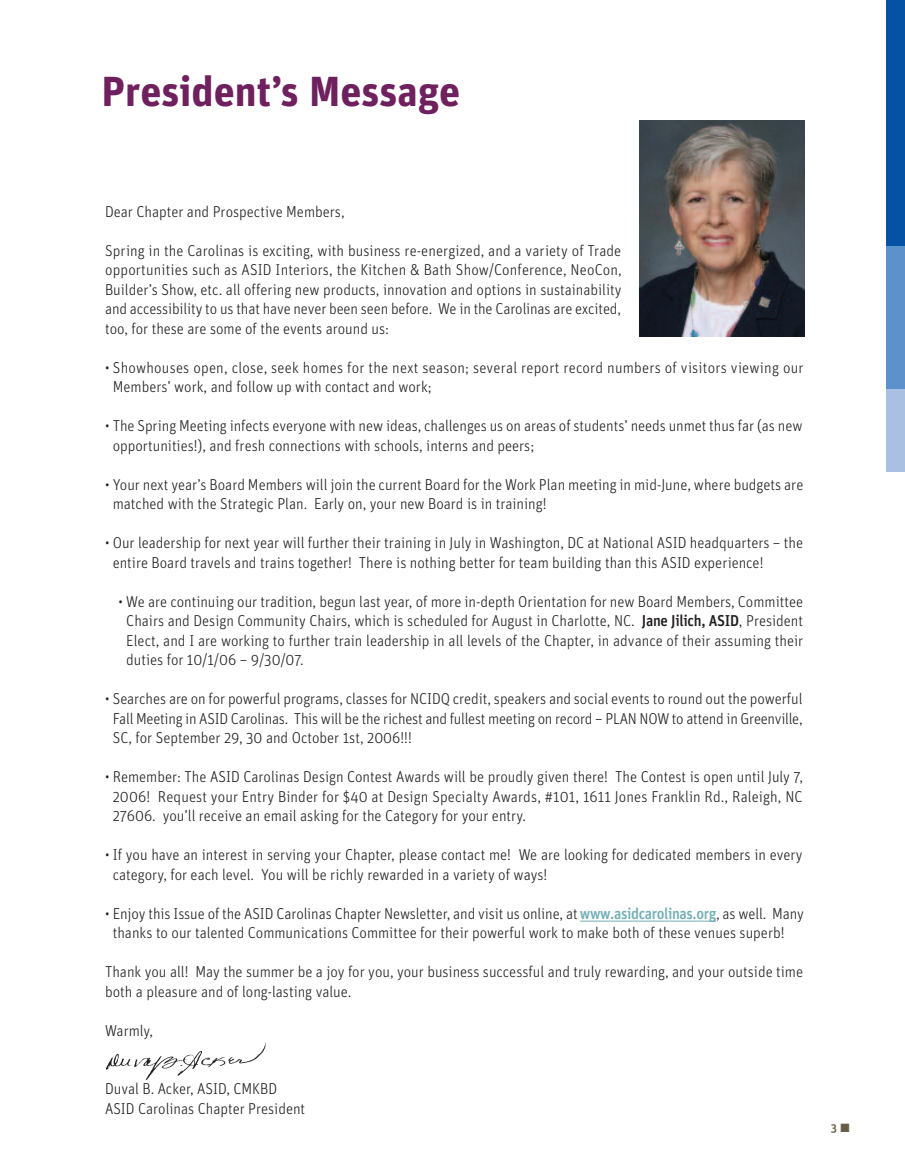
<style>
.page{position:relative;width:905px;height:1175px;background:#fff}
.page>*{position:absolute;margin:0;border:0;box-sizing:border-box;transform-origin:0 0}
.t1{font:700 42px "Unit";color:#6f205e}
.t2{font:300 15.75px/19.5px "Unit";color:#231f20;scale:.95 1}
.t3{font:500 12px "Unit";color:#685d49}
.s1{font-weight:500}
.s2{font-weight:500;color:#72aeb6}
</style>
<div class="page">
<img style="left:106px;top:1042px;width:160px;height:38px">
<div style="left:886px;top:226px;width:18px;height:246px;background:#a9c0e3"></div>
<div style="left:886px;top:207px;width:18px;height:182px;background:#5d91cc"></div>
<div style="left:886px;top:1px;width:18px;height:245px;background:#0551a4"></div>
<svg style="left:580px;top:920px;width:47px;height:1px"></svg>
<hr style="left:627px;top:920px;width:41px;height:1px;background:#72aeb6">
<svg style="left:668px;top:920px;width:48px;height:1px"></svg>
<img style="left:639px;top:121px;width:166px;height:215px">
<h1 class="t1" style="left:101px;top:76px;width:360px">President’s Message</h1>
<p class="t2" style="left:105px;top:203px;width:254px">Dear Chapter and Prospective Members,</p>
<p class="t2" style="left:105px;top:242px;width:545px;text-align:justify">Spring in the Carolinas is exciting, with business re-energized, and a variety of Trade opportunities such as ASID Interiors, the Kitchen &amp; Bath Show/Conference, NeoCon, Builder’s Show, etc. all offering new products, innovation and options in sustainability and accessibility to us that have never been seen before. We in the Carolinas are excited, too, for these are some of the events around us:</p>
<p class="t2" style="left:113px;top:359px;width:728px;text-indent:-8px">• Showhouses open, close, seek homes for the next season; several report record numbers of visitors viewing our<br>Members’ work, and follow up with contact and work;</p>
<p class="t2" style="left:113px;top:417px;width:727px;text-indent:-8px">• The Spring Meeting infects everyone with new ideas, challenges us on areas of students’ needs unmet thus far (as new opportunities!), and fresh connections with schools, interns and peers;</p>
<p class="t2" style="left:113px;top:476px;width:728px;text-indent:-8px">• Your next year’s Board Members will join the current Board for the Work Plan meeting in mid-June, where budgets are matched with the Strategic Plan. Early on, your new Board is in training!</p>
<p class="t2" style="left:113px;top:534px;width:728px;text-indent:-8px">• Our leadership for next year will further their training in July in Washington, DC at National ASID headquarters – the entire Board travels and trains together! There is nothing better for team building than this ASID experience!</p>
<p class="t2" style="left:126px;top:593px;width:714px;text-align:justify;text-indent:-8px">• We are continuing our tradition, begun last year, of more in-depth Orientation for new Board Members, Committee Chairs and Design Community Chairs, which is scheduled for August in Charlotte, NC. <span class="s1">Jane Jilich, ASID</span>, President Elect, and I are working to further train leadership in all levels of the Chapter, in advance of their assuming their duties for 10/1/06 – 9/30/07.</p>
<p class="t2" style="left:113px;top:690px;width:727px;text-align:justify;text-indent:-8px">• Searches are on for powerful programs, classes for NCIDQ credit, speakers and social events to round out the powerful Fall Meeting in ASID Carolinas. This will be the richest and fullest meeting on record – PLAN NOW to attend in Greenville, SC, for September 29, 30 and October 1st, 2006!!!</p>
<p class="t2" style="left:113px;top:768px;width:728px;text-align:justify;text-indent:-8px">• Remember: The ASID Carolinas Design Contest Awards will be proudly given there! The Contest is open until July 7, 2006! Request your Entry Binder for $40 at Design Specialty Awards, #101, 1611 Jones Franklin Rd., Raleigh, NC 27606. you’ll receive an email asking for the Category for your entry.</p>
<p class="t2" style="left:113px;top:846px;width:727px;text-indent:-8px">• If you have an interest in serving your Chapter, please contact me! We are looking for dedicated members in every category, for each level. You will be richly rewarded in a variety of ways!</p>
<p class="t2" style="left:113px;top:905px;width:729px;text-indent:-8px">• Enjoy this Issue of the ASID Carolinas Chapter Newsletter, and visit us online, at <span class="s2">www.asidcarolinas.org</span>, as well. Many thanks to our talented Communications Committee for their powerful work to make both of these venues superb!</p>
<p class="t2" style="left:105px;top:963px;width:736px">Thank you all! May the summer be a joy for you, your business successful and truly rewarding, and your outside time both a pleasure and of long-lasting value.</p>
<p class="t2" style="left:105px;top:1022px;width:52px">Warmly,</p>
<p class="t2" style="left:105px;top:1080px;width:212px">Duval B. Acker, ASID, CMKBD<br>ASID Carolinas Chapter President</p>
<p class="t3" style="left:831px;top:1124px;width:20px">3 ■</p>
</div>
